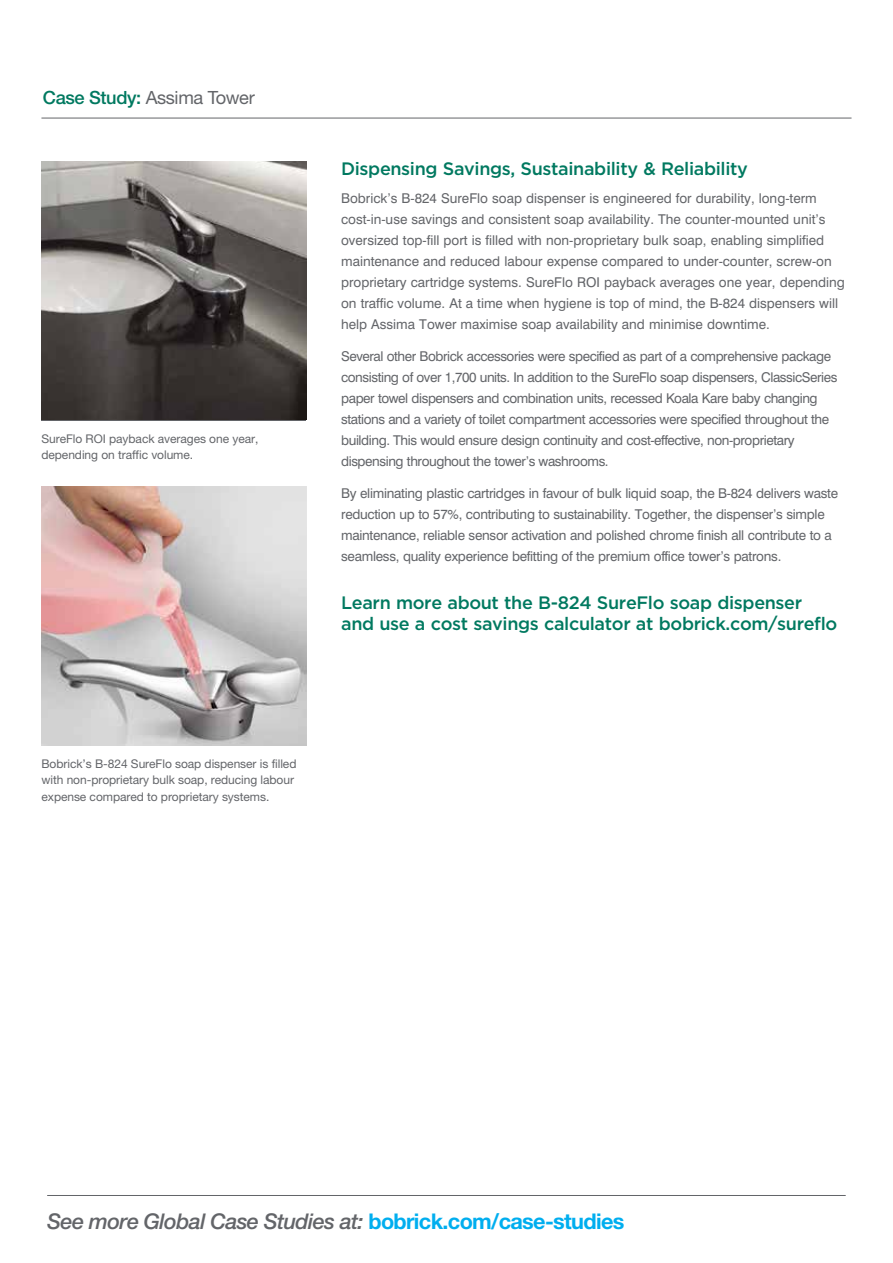
<style>
.page{position:relative;width:893px;height:1263px;background:#fff}
.page>*{position:absolute;margin:0;border:0;box-sizing:border-box;transform-origin:0 0}
.t1{font:italic 500 21.75px "Helvetica Neue LT Std";letter-spacing:-.03em;color:#636569}
.t2{font:18.3px "Helvetica Neue LT Std";letter-spacing:-.02em;color:#636569}
.t3{font:500 18px/21px "Gotham";letter-spacing:-.02em;color:#007960}
.t4{font:13.5px/21px "Swiss 721 BT";letter-spacing:-.02em;color:#636569}
.t5{font:13.5px/21px "Swiss 721 BT";color:#636569}
.t6{font:12px/16.5px "Helvetica Neue LT Std";letter-spacing:-.005em;color:#636569}
.s1{font-weight:500;color:#007960}
.s2{font-weight:700;font-style:normal;color:#00aeef}
</style>
<div class="page">
<hr style="left:47px;top:1195px;width:799px;height:1px;background:#636569">
<hr style="left:41px;top:118px;width:810px;height:1px;background:#636569">
<img style="left:41px;top:486px;width:265px;height:259px">
<img style="left:41px;top:161px;width:265px;height:258px">
<h2 class="t2" style="left:43px;top:87px;width:213px"><span class="s1">Case Study:</span> Assima Tower</h2>
<p class="t6" style="left:41px;top:430px;width:218px">SureFlo ROI payback averages one year, depending on traffic volume.</p>
<h3 class="t3" style="left:341px;top:158px;width:408px">Dispensing Savings, Sustainability &amp; Reliability</h3>
<p class="t5" style="left:341px;top:188px;width:505px">Bobrick’s B-824 SureFlo soap dispenser is engineered for durability, long-term cost-in-use savings and consistent soap availability. The counter-mounted unit’s oversized top-fill port is filled with non-proprietary bulk soap, enabling simplified maintenance and reduced labour expense compared to under-counter, screw-on proprietary cartridge systems. SureFlo ROI payback averages one year, depending on traffic volume. At a time when hygiene is top of mind, the B-824 dispensers will help Assima Tower maximise soap availability and minimise downtime.</p>
<p class="t4" style="left:341px;top:346px;width:498px">Several other Bobrick accessories were specified as part of a comprehensive package consisting of over 1,700 units. In addition to the SureFlo soap dispensers, ClassicSeries paper towel dispensers and combination units, recessed Koala Kare baby changing stations and a variety of toilet compartment accessories were specified throughout the building. This would ensure design continuity and cost-effective, non-proprietary dispensing throughout the tower’s washrooms.</p>
<p class="t4" style="left:341px;top:482px;width:499px">By eliminating plastic cartridges in favour of bulk liquid soap, the B-824 delivers waste reduction up to 57%, contributing to sustainability. Together, the dispenser’s simple maintenance, reliable sensor activation and polished chrome finish all contribute to a seamless, quality experience befitting of the premium office tower’s patrons.</p>
<h3 class="t3" style="left:341px;top:592px;width:498px">Learn more about the B-824 SureFlo soap dispenser and use a cost savings calculator at bobrick.com/sureflo</h3>
<p class="t6" style="left:41px;top:755px;width:256px">Bobrick’s B-824 SureFlo soap dispenser is filled with non-proprietary bulk soap, reducing labour expense compared to proprietary systems.</p>
<h1 class="t1" style="left:47px;top:1208px;width:579px">See more Global Case Studies at: <span class="s2">bobrick.com/case-studies</span></h1>
</div>
